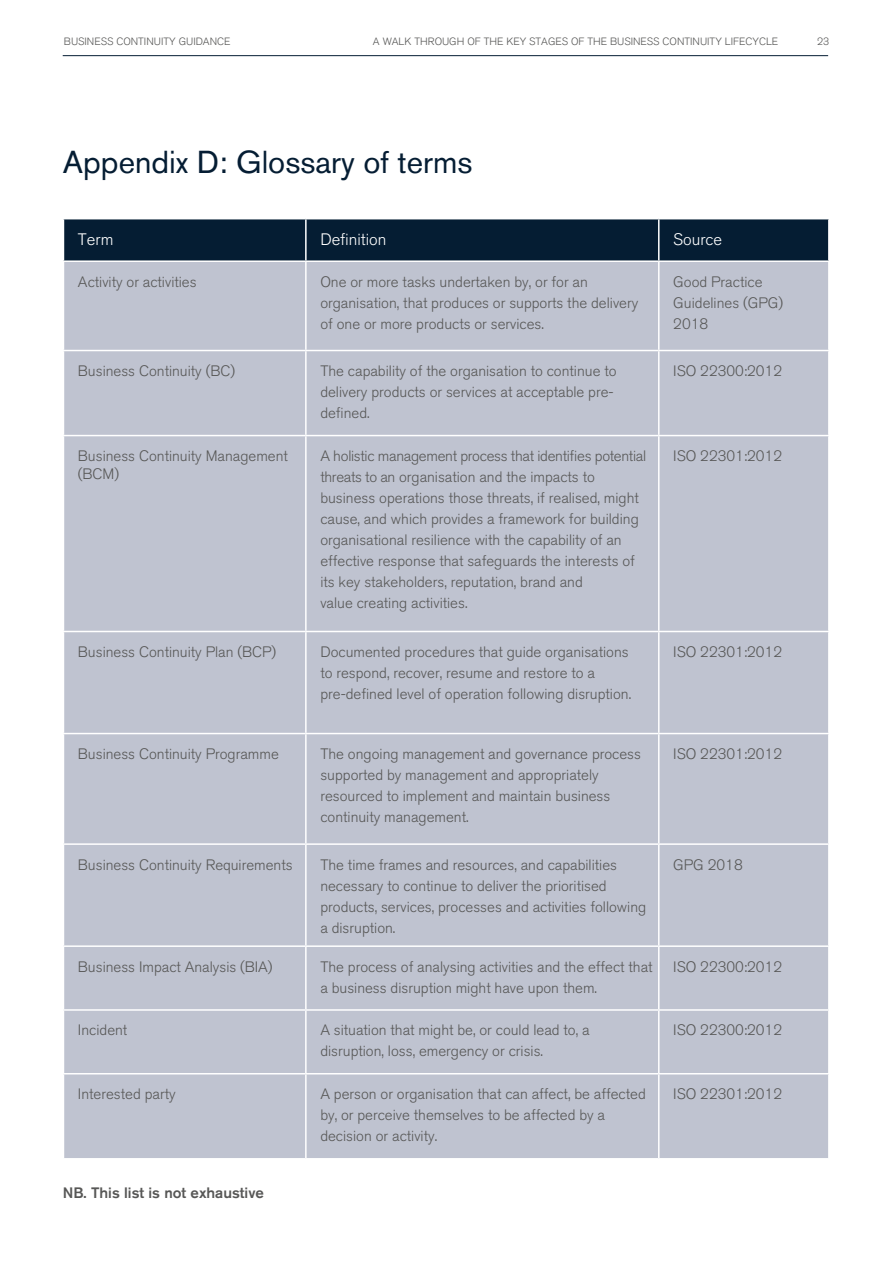
<style>
.page{position:relative;width:893px;height:1263px;background:#fff}
.page>*{position:absolute;margin:0;border:0;box-sizing:border-box;transform-origin:0 0}
.t1{font:31.5px "Akzidenz Grotesk BQ";color:#051d33}
.t2{font:300 16.5px "Akzidenz Grotesk BQ";color:#fff}
.t3{font:300 15px/21px "Akzidenz Grotesk BQ";color:#575756}
.t4{font:500 15px "Akzidenz Grotesk BQ";color:#575756}
.t5{font:300 10.5px "Akzidenz Grotesk BQ";color:#575756}
</style>
<div class="page">
<hr style="left:63px;top:55px;width:765px;height:1px;background:#051d33">
<div style="left:64px;top:219px;width:764px;height:41px;background:#051d33"></div>
<div style="left:64px;top:262px;width:764px;height:896px;background:#bfc3d0"></div>
<hr style="left:305px;top:219px;width:2px;height:41px;background:#fff">
<hr style="left:658px;top:219px;width:1px;height:41px;background:#fff">
<hr style="left:305px;top:262px;width:2px;height:88px;background:#fff">
<hr style="left:658px;top:262px;width:1px;height:88px;background:#fff">
<hr style="left:305px;top:351px;width:2px;height:84px;background:#fff">
<hr style="left:658px;top:351px;width:1px;height:84px;background:#fff">
<hr style="left:305px;top:436px;width:2px;height:195px;background:#fff">
<hr style="left:658px;top:436px;width:1px;height:195px;background:#fff">
<hr style="left:305px;top:632px;width:2px;height:101px;background:#fff">
<hr style="left:658px;top:632px;width:1px;height:101px;background:#fff">
<hr style="left:305px;top:734px;width:2px;height:109px;background:#fff">
<hr style="left:658px;top:734px;width:1px;height:109px;background:#fff">
<hr style="left:305px;top:845px;width:2px;height:100px;background:#fff">
<hr style="left:658px;top:845px;width:1px;height:100px;background:#fff">
<hr style="left:305px;top:947px;width:2px;height:62px;background:#fff">
<hr style="left:658px;top:947px;width:1px;height:62px;background:#fff">
<hr style="left:305px;top:1011px;width:2px;height:62px;background:#fff">
<hr style="left:658px;top:1011px;width:1px;height:62px;background:#fff">
<hr style="left:305px;top:1074px;width:2px;height:84px;background:#fff">
<hr style="left:658px;top:1074px;width:1px;height:84px;background:#fff">
<hr style="left:63px;top:350px;width:243px;height:1px;background:#fff">
<hr style="left:306px;top:350px;width:353px;height:1px;background:#fff">
<hr style="left:659px;top:350px;width:171px;height:1px;background:#fff">
<hr style="left:63px;top:435px;width:243px;height:1px;background:#fff">
<hr style="left:306px;top:435px;width:353px;height:1px;background:#fff">
<hr style="left:659px;top:435px;width:171px;height:1px;background:#fff">
<hr style="left:63px;top:631px;width:243px;height:1px;background:#fff">
<hr style="left:306px;top:631px;width:353px;height:1px;background:#fff">
<hr style="left:659px;top:631px;width:171px;height:1px;background:#fff">
<hr style="left:63px;top:733px;width:243px;height:1px;background:#fff">
<hr style="left:306px;top:733px;width:353px;height:1px;background:#fff">
<hr style="left:659px;top:733px;width:171px;height:1px;background:#fff">
<hr style="left:63px;top:843px;width:243px;height:2px;background:#fff">
<hr style="left:306px;top:843px;width:353px;height:2px;background:#fff">
<hr style="left:659px;top:843px;width:171px;height:2px;background:#fff">
<hr style="left:63px;top:945px;width:243px;height:2px;background:#fff">
<hr style="left:306px;top:945px;width:353px;height:2px;background:#fff">
<hr style="left:659px;top:945px;width:171px;height:2px;background:#fff">
<hr style="left:63px;top:1009px;width:243px;height:2px;background:#fff">
<hr style="left:306px;top:1009px;width:353px;height:2px;background:#fff">
<hr style="left:659px;top:1009px;width:171px;height:2px;background:#fff">
<hr style="left:63px;top:1073px;width:243px;height:1px;background:#fff">
<hr style="left:306px;top:1073px;width:353px;height:1px;background:#fff">
<hr style="left:659px;top:1073px;width:171px;height:1px;background:#fff">
<p class="t5" style="left:64px;top:35px;width:168px">BUSINESS CONTINUITY GUIDANCE</p>
<p class="t5" style="left:373px;top:35px;width:407px">A WALK THROUGH OF THE KEY STAGES OF THE BUSINESS CONTINUITY LIFECYCLE</p>
<p class="t5" style="left:817px;top:35px;width:14px">23</p>
<h1 class="t1" style="left:63px;top:143px;width:411px">Appendix D: Glossary of terms</h1>
<p class="t2" style="left:78px;top:230px;width:37px">Term</p>
<p class="t2" style="left:320px;top:230px;width:68px">Definition</p>
<p class="t2" style="left:673px;top:230px;width:50px">Source</p>
<p class="t3" style="left:78px;top:271px;width:120px">Activity or activities</p>
<p class="t3" style="left:320px;top:271px;width:319px">One or more tasks undertaken by, or for an organisation, that produces or supports the delivery of one or more products or services.</p>
<p class="t3" style="left:673px;top:271px;width:111px">Good Practice<br>Guidelines (GPG)<br>2018</p>
<p class="t3" style="left:78px;top:361px;width:159px">Business Continuity (BC)</p>
<p class="t3" style="left:320px;top:361px;width:298px">The capability of the organisation to continue to delivery products or services at acceptable pre&shy;defined.</p>
<p class="t3" style="left:673px;top:361px;width:110px">ISO 22300:2012</p>
<p class="t3" style="left:78px;top:447px;width:211px;line-height:18px">Business Continuity Management (BCM)</p>
<p class="t3" style="left:320px;top:446px;width:327px">A holistic management process that identifies potential threats to an organisation and the impacts to business operations those threats, if realised, might cause, and which provides a framework for building organisational resilience with the capability of an effective response that safeguards the interests of its key stakeholders, reputation, brand and<br>value creating activities.</p>
<p class="t3" style="left:673px;top:446px;width:110px">ISO 22301:2012</p>
<p class="t3" style="left:78px;top:642px;width:200px">Business Continuity Plan (BCP)</p>
<p class="t3" style="left:320px;top:642px;width:312px">Documented procedures that guide organisations to respond, recover, resume and restore to a pre-defined level of operation following disruption.</p>
<p class="t3" style="left:673px;top:642px;width:110px">ISO 22301:2012</p>
<p class="t3" style="left:78px;top:744px;width:202px">Business Continuity Programme</p>
<p class="t3" style="left:320px;top:744px;width:322px">The ongoing management and governance process supported by management and appropriately resourced to implement and maintain business continuity management.</p>
<p class="t3" style="left:673px;top:744px;width:110px">ISO 22301:2012</p>
<p class="t3" style="left:78px;top:854px;width:216px">Business Continuity Requirements</p>
<p class="t3" style="left:320px;top:854px;width:327px">The time frames and resources, and capabilities necessary to continue to deliver the prioritised products, services, processes and activities following a disruption.</p>
<p class="t3" style="left:673px;top:854px;width:71px">GPG 2018</p>
<p class="t3" style="left:78px;top:956px;width:196px">Business Impact Analysis (BIA)</p>
<p class="t3" style="left:320px;top:956px;width:334px">The process of analysing activities and the effect that a business disruption might have upon them.</p>
<p class="t3" style="left:673px;top:956px;width:110px">ISO 22300:2012</p>
<p class="t3" style="left:78px;top:1020px;width:51px">Incident</p>
<p class="t3" style="left:320px;top:1020px;width:271px">A situation that might be, or could lead to, a disruption, loss, emergency or crisis.</p>
<p class="t3" style="left:673px;top:1020px;width:110px">ISO 22300:2012</p>
<p class="t3" style="left:78px;top:1084px;width:99px">Interested party</p>
<p class="t3" style="left:320px;top:1084px;width:327px">A person or organisation that can affect, be affected by, or perceive themselves to be affected by a decision or activity.</p>
<p class="t3" style="left:673px;top:1084px;width:110px">ISO 22301:2012</p>
<p class="t4" style="left:63px;top:1183px;width:203px">NB. This list is not exhaustive</p>
</div>
